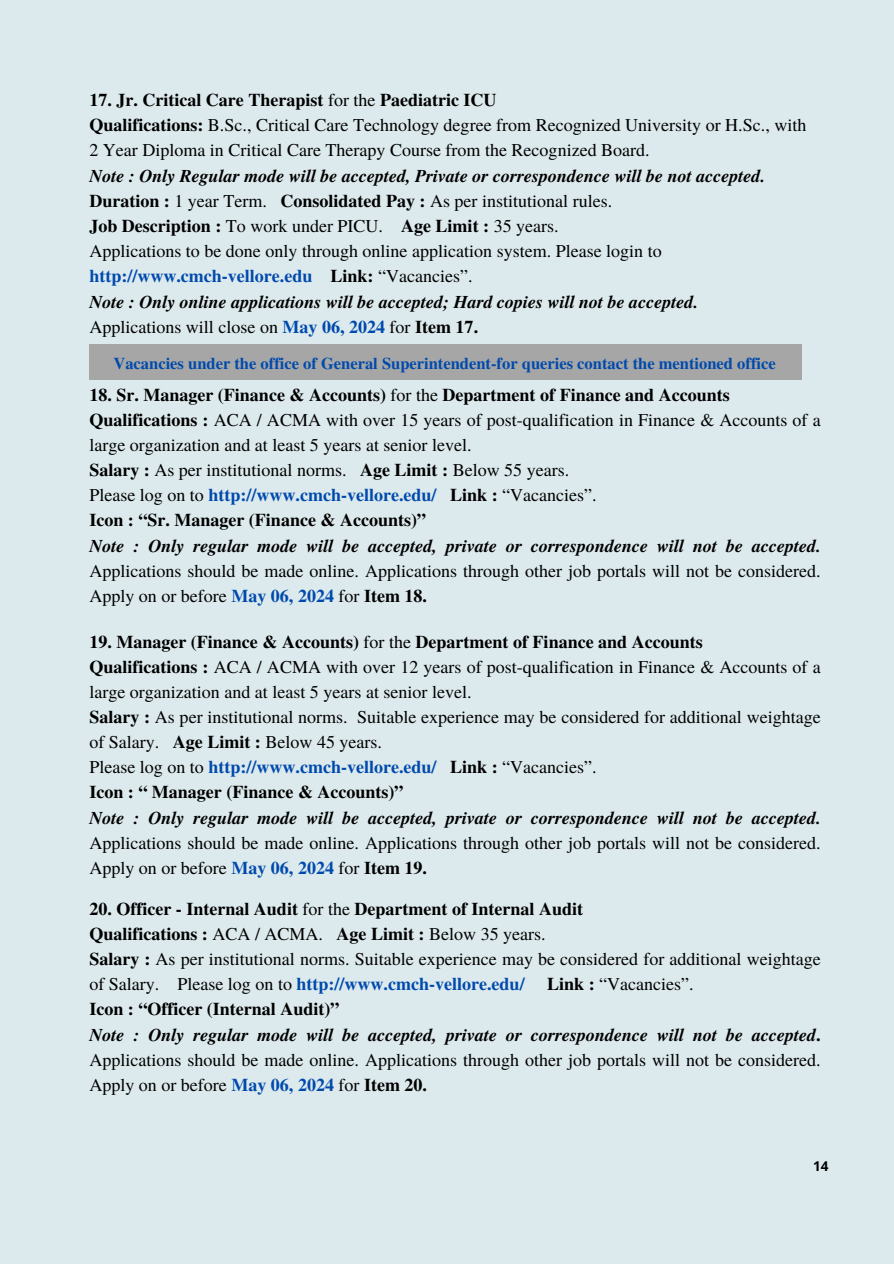
<style>
.page{position:relative;width:894px;height:1264px;background:#fff}
.page>*{position:absolute;margin:0;border:0;box-sizing:border-box;transform-origin:0 0}
.t1{font:18px/25px "Te X Gyre Termes";color:#000}
.t2{font:italic 700 18px "Te X Gyre Termes";color:#000}
.t3{font:700 16.5px "Te X Gyre Termes";color:#004aad}
.t4{font:700 13.5px "Open Sans";color:#000}
.s1{font-weight:700}
.s2{font-weight:700;font-style:italic}
.s3{font-weight:700;color:#004aad}
</style>
<div class="page">
<div style="left:0;top:0;width:893px;height:1263px;background:#ddeaed"></div>
<div style="left:89px;top:344px;width:712px;height:36px;background:#a6a6a6"></div>
<p class="t1" style="left:89px;top:86px;width:718px"><span class="s1">17. Jr. Critical Care Therapist</span> for the <span class="s1">Paediatric ICU<br>Qualifications:</span> B.Sc., Critical Care Technology degree from Recognized University or H.Sc., with<br>2 Year Diploma in Critical Care Therapy Course from the Recognized Board.</p>
<p class="t1" style="left:89px;top:162px;width:676px"><span class="s2">Note : Only Regular mode will be accepted, Private or correspondence will be not accepted.<br></span><span class="s1">Duration :</span> 1 year Term. <span class="s1">Consolidated Pay :</span> As per institutional rules.<br><span class="s1">Job Description :</span> To work under PICU. <span class="s1">Age Limit :</span> 35 years.<br>Applications to be done only through online application system. Please login to <span class="s3">http://www.cmch-vellore.edu</span> <span class="s1">Link:</span> “Vacancies”.<br><span class="s2">Note : Only online applications will be accepted; Hard copies will not be accepted.<br></span>Applications will close on <span class="s3">May 06, 2024</span> for <span class="s1">Item 17.</span></p>
<p class="t3" style="left:113px;top:351px;width:663px">Vacancies under the office of General Superintendent-for queries contact the mentioned office</p>
<p class="t1" style="left:89px;top:381px;width:732px"><span class="s1">18. Sr. Manager (Finance &amp; Accounts)</span> for the <span class="s1">Department of Finance and Accounts Qualifications :</span> ACA / ACMA with over 15 years of post-qualification in Finance &amp; Accounts of a large organization and at least 5 years at senior level.<br><span class="s1">Salary :</span> As per institutional norms. <span class="s1">Age Limit :</span> Below 55 years.<br>Please log on to <span class="s3">http://www.cmch-vellore.edu/</span> <span class="s1">Link :</span> “Vacancies”.<br><span class="s1">Icon : “Sr. Manager (Finance &amp; Accounts)”</span></p>
<p class="t2" style="left:89px;top:532px;width:732px">Note : Only regular mode will be accepted, private or correspondence will not be accepted.</p>
<p class="t1" style="left:89px;top:557px;width:732px">Applications should be made online. Applications through other job portals will not be considered.<br>Apply on or before <span class="s3">May 06, 2024</span> for <span class="s1">Item 18.</span></p>
<p class="t1" style="left:89px;top:628px;width:732px"><span class="s1">19. Manager (Finance &amp; Accounts)</span> for the <span class="s1">Department of Finance and Accounts<br>Qualifications :</span> ACA / ACMA with over 12 years of post-qualification in Finance &amp; Accounts of a large organization and at least 5 years at senior level.<br><span class="s1">Salary :</span> As per institutional norms. Suitable experience may be considered for additional weightage of Salary. <span class="s1">Age Limit :</span> Below 45 years.<br>Please log on to <span class="s3">http://www.cmch-vellore.edu/</span> <span class="s1">Link :</span> “Vacancies”.<br><span class="s1">Icon : “ Manager (Finance &amp; Accounts)”</span></p>
<p class="t2" style="left:89px;top:804px;width:732px">Note : Only regular mode will be accepted, private or correspondence will not be accepted.</p>
<p class="t1" style="left:89px;top:829px;width:732px">Applications should be made online. Applications through other job portals will not be considered.<br>Apply on or before <span class="s3">May 06, 2024</span> for <span class="s1">Item 19.</span></p>
<p class="t1" style="left:89px;top:895px;width:732px"><span class="s1">20. Officer - Internal Audit</span> for the <span class="s1">Department of Internal Audit<br>Qualifications :</span> ACA / ACMA. <span class="s1">Age Limit :</span> Below 35 years.<br><span class="s1">Salary :</span> As per institutional norms. Suitable experience may be considered for additional weightage of Salary. Please log on to <span class="s3">http://www.cmch-vellore.edu/</span></p>
<p class="t1" style="left:547px;top:970px;width:148px"><span class="s1">Link :</span> “Vacancies”.</p>
<p class="t1" style="left:89px;top:995px;width:732px"><span class="s1">Icon : “Officer (Internal Audit)”<br></span><span class="s2">Note : Only regular mode will be accepted, private or correspondence will not be accepted</span><span class="s1">.<br></span>Applications should be made online. Applications through other job portals will not be considered.<br>Apply on or before <span class="s3">May 06, 2024</span> for <span class="s1">Item 20.</span></p>
<p class="t4" style="left:812px;top:1156px;width:17px">14</p>
</div>
